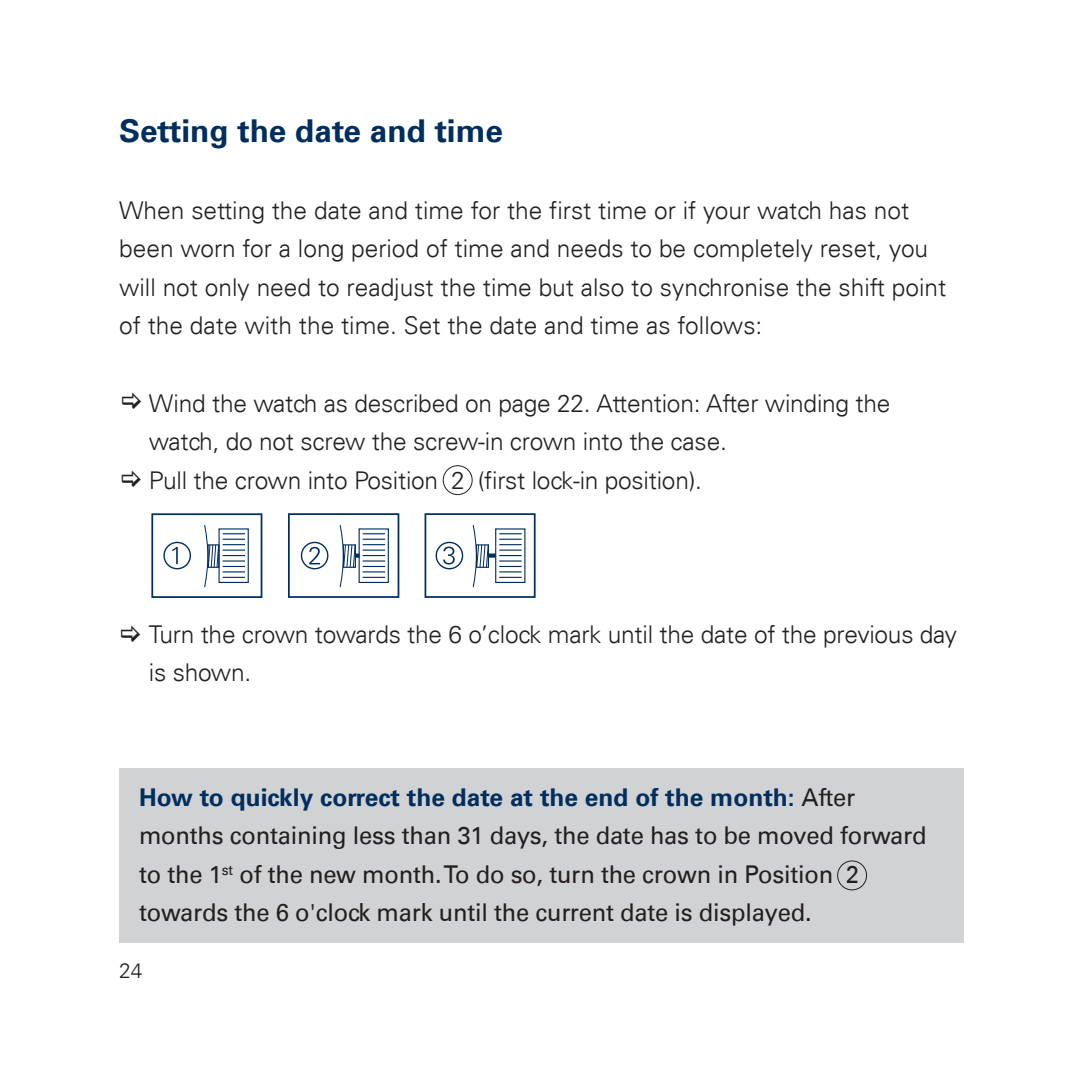
<style>
.page{position:relative;width:1082px;height:1082px;background:#fff}
.page>*{position:absolute;margin:0;border:0;box-sizing:border-box;transform-origin:0 0}
.t1{font:700 31.5px "Univers LT";color:#002e5e}
.t2{font:300 24.5px/38.5px "Univers LT";letter-spacing:-.01em;color:#231f20}
.t3{font:24.5px/38.5px "Univers LT";letter-spacing:-.01em;color:#231f20}
.t4{font:300 21px "Univers LT";color:#231f20}
.s1{font-weight:700;color:#002e5e}
</style>
<div class="page">
<div style="left:119px;top:768px;width:844px;height:175px;background:#d1d2d4"></div>
<div style="left:443px;top:465px;width:29px;height:30px;border:1px solid #231f20;border-radius:50%"></div>
<svg style="left:151px;top:513px;width:384px;height:85px"></svg>
<div style="left:837px;top:860px;width:30px;height:30px;border:1px solid #231f20;border-radius:50%"></div>
<p class="t1" style="left:119px;top:112px;width:385px">Setting the date and time</p>
<p class="t2" style="left:119px;top:191px;width:828px">When setting the date and time for the first time or if your watch has not been worn for a long period of time and needs to be completely reset, you will not only need to readjust the time but also to synchronise the shift point of the date with the time. Set the date and time as follows:</p>
<p class="t2" style="left:149px;top:383px;width:743px">Wind the watch as described on page 22. Attention: After winding the watch, do not screw the screw-in crown into the case.<br>Pull the crown into Position 2 (first lock-in position).</p>
<p class="t2" style="left:149px;top:614px;width:809px">Turn the crown towards the 6 o’clock mark until the date of the previous day is shown.</p>
<p class="t3" style="left:139px;top:778px;width:789px"><span class="s1">How to quickly correct the date at the end of the month:</span> After months containing less than 31 days, the date has to be moved forward to the 1<sup>st</sup> of the new month. To do so, turn the crown in Position 2 towards the 6 o'clock mark until the current date is displayed.</p>
<p class="t4" style="left:119px;top:957px;width:25px">24</p>
</div>
